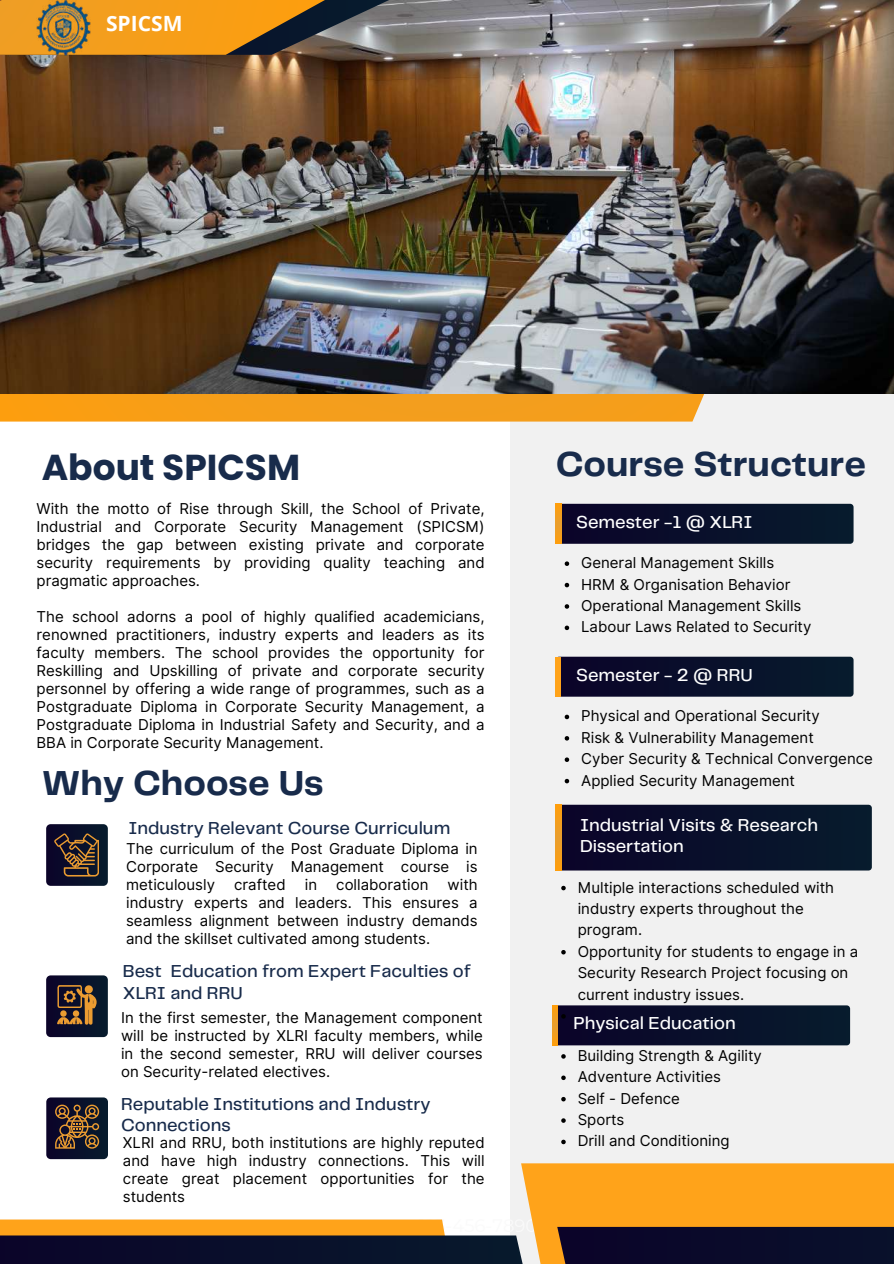
<style>
.page{position:relative;width:894px;height:1264px;background:#fff}
.page>*{position:absolute;margin:0;border:0;box-sizing:border-box;transform-origin:0 0}
.t1{font:700 36px "Telegraf";color:#182b4b}
.t2{font:700 36px "Poppins";color:#182b4b}
.t3{font:700 21px "Open Sans";color:#fff}
.t4{font:500 18px/21.3px "Telegraf";color:#182b4b}
.t5{font:500 18px/21.3px "Telegraf";color:#fff}
.t6{font:15px/18px "Inter";color:#000;text-align:justify}
</style>
<div class="page">
<div style="left:510px;top:0;width:383px;height:1263px;background:#f1f1f1"></div>
<div style="left:552px;top:1005px;width:297px;height:40px;background:#09102b;border-radius:3px"></div>
<svg style="left:552px;top:1005px;width:5px;height:40px"></svg>
<svg style="left:561px;top:804px;width:310px;height:66px;background:#0f142c"></svg>
<svg style="left:555px;top:804px;width:6px;height:66px"></svg>
<div style="left:555px;top:656px;width:298px;height:40px;background:#09102b;border-radius:3px"></div>
<div style="left:555px;top:656px;width:6px;height:40px;background:#ffa31a"></div>
<div style="left:555px;top:504px;width:298px;height:40px;background:#09102b;border-radius:3px"></div>
<svg style="left:555px;top:504px;width:6px;height:40px"></svg>
<svg style="left:0;top:393px;width:893px;height:28px;fill:#f49e1c"></svg>
<img style="left:0;top:0;width:893px;height:393px">
<svg style="left:332px;top:0;width:61px;height:55px;background:#686b6f"></svg>
<svg style="left:0;top:0;width:332px;height:55px;background:#cb861f"></svg>
<img style="left:37px;top:0;width:54px;height:55px">
<svg style="left:561px;top:885px;width:4px;height:5px"></svg>
<svg style="left:561px;top:950px;width:4px;height:4px"></svg>
<svg style="left:561px;top:1014px;width:4px;height:4px"></svg>
<svg style="left:564px;top:561px;width:5px;height:5px"></svg>
<svg style="left:564px;top:583px;width:5px;height:4px"></svg>
<svg style="left:564px;top:604px;width:5px;height:4px"></svg>
<svg style="left:564px;top:625px;width:5px;height:5px"></svg>
<svg style="left:561px;top:1054px;width:4px;height:4px"></svg>
<svg style="left:561px;top:1075px;width:4px;height:5px"></svg>
<svg style="left:561px;top:1096px;width:4px;height:5px"></svg>
<svg style="left:561px;top:1118px;width:4px;height:4px"></svg>
<svg style="left:561px;top:1139px;width:4px;height:5px"></svg>
<svg style="left:564px;top:714px;width:5px;height:5px"></svg>
<svg style="left:564px;top:736px;width:5px;height:4px"></svg>
<svg style="left:564px;top:757px;width:5px;height:5px"></svg>
<svg style="left:564px;top:778px;width:5px;height:5px"></svg>
<div style="left:0;top:1219px;width:510px;height:44px;background:#ffa31a"></div>
<div style="left:0;top:1235px;width:576px;height:28px;background:#090f2b"></div>
<div style="left:521px;top:1163px;width:372px;height:100px;background:#ffa31a"></div>
<div style="left:557px;top:1226px;width:336px;height:37px;background:#0a0a2a"></div>
<svg style="left:46px;top:975px;width:62px;height:62px;background:#372d2f"></svg>
<svg style="left:46px;top:824px;width:62px;height:61px;background:#2d262d"></svg>
<svg style="left:46px;top:1097px;width:62px;height:62px;background:#392e2f"></svg>
<h2 class="t3" style="left:106px;top:9px;width:78px">SPICSM</h2>
<h1 class="t2" style="left:42px;top:442px;width:260px">About SPICSM</h1>
<p class="t6" style="left:37px;top:499px;width:449px">With the motto of Rise through Skill, the School of Private, Industrial and Corporate Security Management (SPICSM) bridges the gap between existing private and corporate security requirements by providing quality teaching and pragmatic approaches.</p>
<p class="t6" style="left:37px;top:607px;width:449px">The school adorns a pool of highly qualified academicians, renowned practitioners, industry experts and leaders as its faculty members. The school provides the opportunity for Reskilling and Upskilling of private and corporate security personnel by offering a wide range of programmes, such as a Postgraduate Diploma in Corporate Security Management, a Postgraduate Diploma in Industrial Safety and Security, and a BBA in Corporate Security Management.</p>
<h1 class="t1" style="left:42px;top:768px;width:283px">Why Choose Us</h1>
<p class="t4" style="left:128px;top:818px;width:323px">Industry Relevant Course Curriculum</p>
<p class="t6" style="left:126px;top:839px;width:353px">The curriculum of the Post Graduate Diploma in Corporate Security Management course is meticulously</p>
<p class="t6" style="left:234px;top:875px;width:53px">crafted</p>
<p class="t6" style="left:305px;top:875px;width:14px">in</p>
<p class="t6" style="left:336px;top:875px;width:94px">collaboration</p>
<p class="t6" style="left:126px;top:875px;width:353px;text-indent:321px">with industry experts and leaders. This ensures a seamless alignment between industry demands and the skillset cultivated among students.</p>
<p class="t4" style="left:123px;top:961px;width:349px">Best Education from Expert Faculties of<br>XLRI and RRU</p>
<p class="t6" style="left:121px;top:1008px;width:363px">In the first semester, the Management component will be instructed by XLRI faculty members, while in the second semester, RRU will deliver courses on Security-related electives.</p>
<p class="t4" style="left:121px;top:1094px;width:311px">Reputable Institutions and Industry<br>Connections</p>
<p class="t6" style="left:123px;top:1133px;width:363px">XLRI and RRU, both institutions are highly reputed and have high industry connections. This will create great placement opportunities for the students</p>
<h1 class="t1" style="left:555px;top:449px;width:312px">Course Structure</h1>
<p class="t5" style="left:576px;top:512px;width:178px">Semester -1 @ XLRI</p>
<p class="t6" style="left:581px;top:552px;width:232px;line-height:21.3px;text-align:left">General Management Skills<br>HRM &amp; Organisation Behavior<br>Operational Management Skills<br>Labour Laws Related to Security</p>
<p class="t5" style="left:576px;top:665px;width:178px">Semester - 2 @ RRU</p>
<p class="t6" style="left:581px;top:705px;width:293px;line-height:21.3px;text-align:left">Physical and Operational Security<br>Risk &amp; Vulnerability Management<br>Cyber Security &amp; Technical Convergence Applied Security Management</p>
<p class="t5" style="left:580px;top:815px;width:239px">Industrial Visits &amp; Research<br>Dissertation</p>
<p class="t6" style="left:577px;top:876px;width:282px;line-height:21.3px;text-align:left">Multiple interactions scheduled with industry experts throughout the program.<br>Opportunity for students to engage in a<br>Security Research Project focusing on current industry issues.</p>
<p class="t5" style="left:573px;top:1013px;width:164px">Physical Education</p>
<p class="t6" style="left:577px;top:1044px;width:186px;line-height:21.3px;text-align:left">Building Strength &amp; Agility<br>Adventure Activities<br>Self - Defence<br>Sports<br>Drill and Conditioning</p>
</div>
